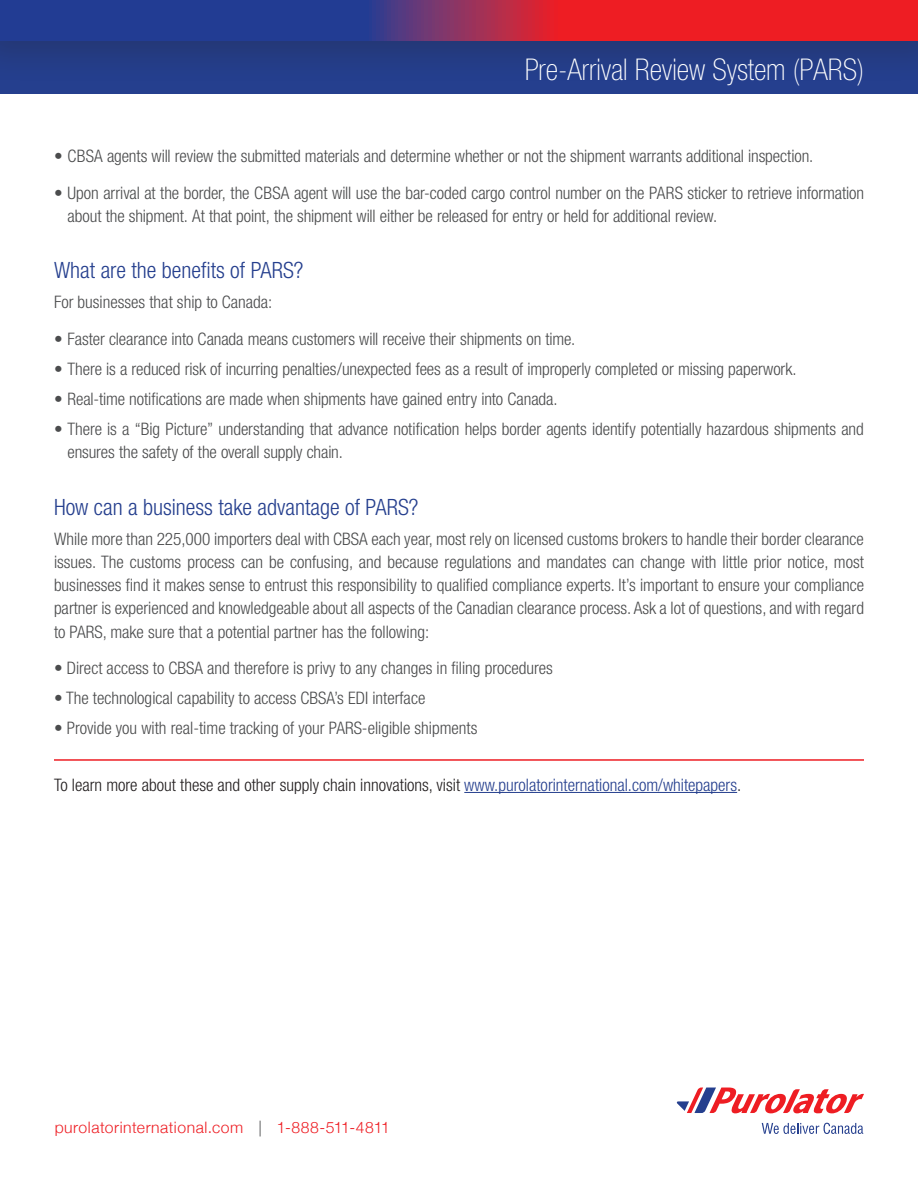
<style>
.page{position:relative;width:918px;height:1188px;background:#fff}
.page>*{position:absolute;margin:0;border:0;box-sizing:border-box;transform-origin:0 0}
.Puro2014__CAT___TITL{font:100 condensed 30px "Helvetica Neue";color:#fff}
.Puro2014__SUBHEAD{font:300 condensed 22.5px "Helvetica Neue";color:#253f8e}
.Puro2014__BODY_COPY{font:300 condensed 17.25px/23.2px "Helvetica Neue";letter-spacing:-.005em;color:#4b4c4d}
.Puro2014__BODY_COPY-2{font:300 condensed 17.25px "Helvetica Neue";color:#231f20}
.t1{font:300 15.75px "Helvetica Neue";letter-spacing:.035em;color:#ee1d23}
.s1{color:#253f8e}
.s2{color:#4b4c4d}
</style>
<div class="page">
<svg style="left:677px;top:1088px;width:187px;height:25px"></svg>
<svg style="left:762px;top:1123px;width:101px;height:11px"></svg>
<div style="left:0;top:14px;width:918px;height:80px;background:#253f8e"></div>
<div style="left:0;top:0;width:918px;height:84px;background:#231f20;opacity:.25"></div>
<svg style="left:0;top:0;width:918px;height:40px"></svg>
<hr style="left:54px;top:759px;width:810px;height:2px;background:#ee1d23">
<hr style="left:464px;top:792px;width:273px;height:1px;background:#253f8e">
<p class="Puro2014__CAT___TITL" style="left:525px;top:52px;width:341px">Pre-Arrival Review System (PARS)</p>
<p class="Puro2014__BODY_COPY" style="left:54px;top:144px;width:761px">• CBSA agents will review the submitted materials and determine whether or not the shipment warrants additional inspection.</p>
<p class="Puro2014__BODY_COPY" style="left:68px;top:181px;width:798px;text-indent:-14px">• Upon arrival at the border, the CBSA agent will use the bar-coded cargo control number on the PARS sticker to retrieve information about the shipment. At that point, the shipment will either be released for entry or held for additional review.</p>
<p class="Puro2014__SUBHEAD" style="left:54px;top:258px;width:251px">What are the benefits of PARS?</p>
<p class="Puro2014__BODY_COPY" style="left:54px;top:291px;width:220px">For businesses that ship to Canada:</p>
<p class="Puro2014__BODY_COPY" style="left:54px;top:327px;width:523px">• Faster clearance into Canada means customers will receive their shipments on time.</p>
<p class="Puro2014__BODY_COPY" style="left:54px;top:357px;width:744px">• There is a reduced risk of incurring penalties/unexpected fees as a result of improperly completed or missing paperwork.</p>
<p class="Puro2014__BODY_COPY" style="left:54px;top:387px;width:505px">• Real-time notifications are made when shipments have gained entry into Canada.</p>
<p class="Puro2014__BODY_COPY" style="left:68px;top:417px;width:798px;text-indent:-14px">• There is a “Big Picture” understanding that advance notification helps border agents identify potentially hazardous shipments and ensures the safety of the overall supply chain.</p>
<p class="Puro2014__SUBHEAD" style="left:54px;top:494px;width:366px">How can a business take advantage of PARS?</p>
<p class="Puro2014__BODY_COPY" style="left:54px;top:527px;width:812px;text-align:justify">While more than 225,000 importers deal with CBSA each year, most rely on licensed customs brokers to handle their border clearance issues. The customs process can be confusing, and because regulations and mandates can change with little prior notice, most businesses find it makes sense to entrust this responsibility to qualified compliance experts. It’s important to ensure your compliance partner is experienced and knowledgeable about all aspects of the Canadian clearance process. Ask a lot of questions, and with regard to PARS, make sure that a potential partner has the following:</p>
<p class="Puro2014__BODY_COPY" style="left:54px;top:657px;width:501px">• Direct access to CBSA and therefore is privy to any changes in filing procedures</p>
<p class="Puro2014__BODY_COPY" style="left:54px;top:687px;width:373px">• The technological capability to access CBSA’s EDI interface</p>
<p class="Puro2014__BODY_COPY" style="left:54px;top:717px;width:425px">• Provide you with real-time tracking of your PARS-eligible shipments</p>
<p class="Puro2014__BODY_COPY-2" style="left:54px;top:775px;width:689px">To learn more about these and other supply chain innovations, visit <span class="s1">www.purolatorinternational.com/whitepapers</span>.</p>
<p class="t1" style="left:55px;top:1115px;width:337px">purolatorinternational.com <span class="s2">|</span> 1-888-511-4811</p>
</div>
